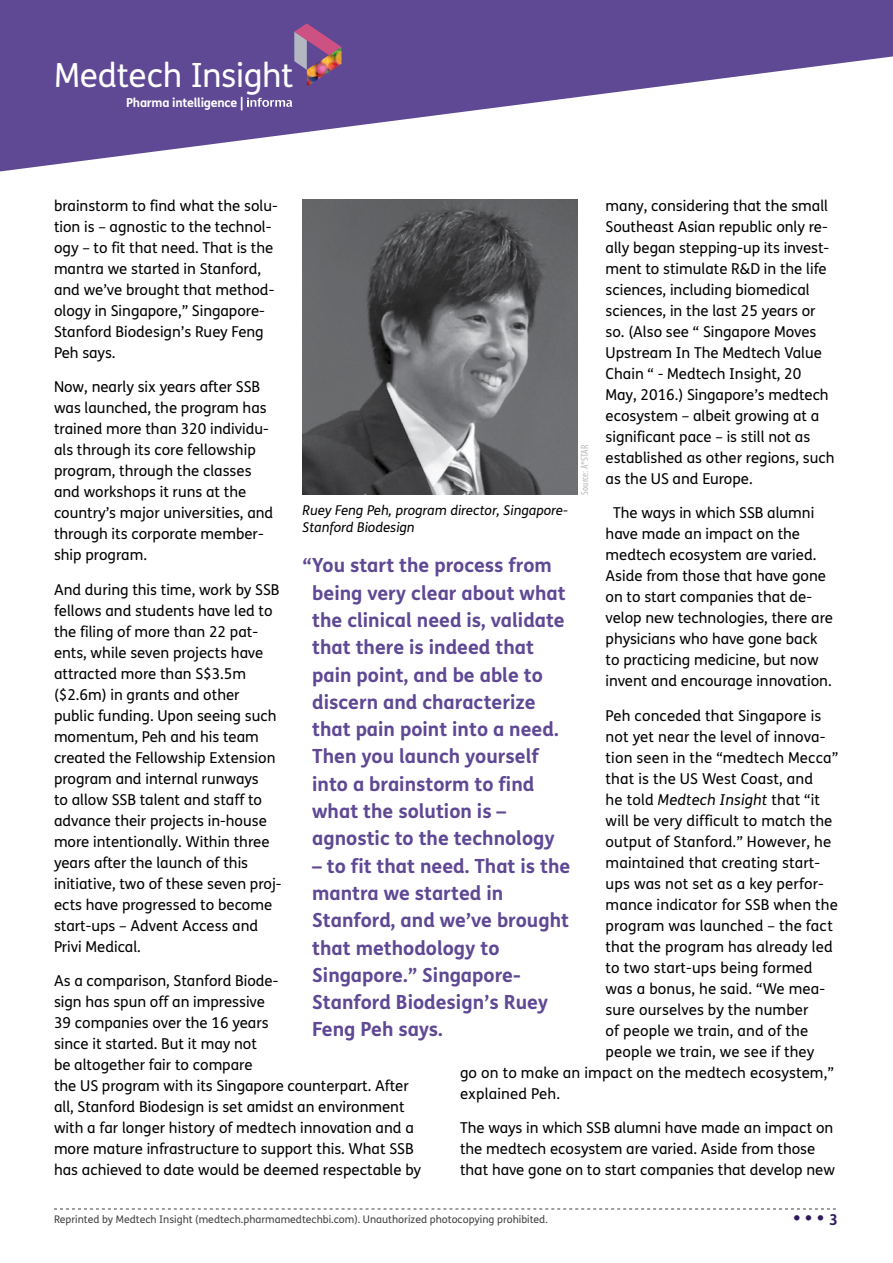
<style>
.page{position:relative;width:893px;height:1263px;background:#fff}
.page>*{position:absolute;margin:0;border:0;box-sizing:border-box;transform-origin:0 0}
.t1{font:33.45px "FS Me";letter-spacing:-.01em;color:#fff}
.t2{font:700 19.5px/27.3px "FS Me";color:#5f4894}
.t3{font:700 19.5px "FS Me";color:#32195c}
.t4{font:15px/21px "FS Me";color:#000}
.t5{font:italic 15px "FS Me";letter-spacing:.01em;color:#000}
.t6{font:italic 13.5px/16.5px "FS Me";color:#000}
.t7{font:700 12.45px "FS Me";letter-spacing:-.02em;color:#fff}
.t8{font:10.5px "FS Me";color:#414042}
.t9{font:condensed 10.5px "Myriad Pro";color:#bbb8b8}
.s1{font-style:normal}
.s2{font-size:15px}
</style>
<div class="page">
<svg style="left:54px;top:1208px;width:782px;height:1px"></svg>
<svg style="left:0;top:0;width:893px;height:171px;fill:#5f4894"></svg>
<img style="left:307px;top:70px;width:34px;height:17px">
<svg style="left:247px;top:98px;width:45px;height:9px"></svg>
<svg style="left:294px;top:23px;width:47px;height:47px;background:#9b668a"></svg>
<img style="left:302px;top:200px;width:275px;height:295px">
<h1 class="t1" style="left:54px;top:52px;width:241px">Medtech Insight</h1>
<p class="t7" style="left:126px;top:92px;width:119px">Pharma intelligence |</p>
<p class="t4" style="left:54px;top:195px;width:225px">brainstorm to find what the solu&shy;tion is – agnostic to the technol&shy;ogy – to fit that need. That is the mantra we started in Stanford, and we’ve brought that method&shy;ology in Singapore,” Singapore-<br>Stanford Biodesign’s Ruey Feng<br>Peh says.</p>
<p class="t4" style="left:54px;top:376px;width:221px">Now, nearly six years after SSB was launched, the program has trained more than 320 individu&shy;als through its core fellowship program, through the classes and workshops it runs at the country’s major universities, and through its corporate member&shy;ship program.</p>
<p class="t4" style="left:54px;top:579px;width:229px">And during this time, work by SSB fellows and students have led to the filing of more than 22 pat&shy;ents, while seven projects have attracted more than S$3.5m ($2.6m) in grants and other public funding. Upon seeing such momentum, Peh and his team created the Fellowship Extension program and internal runways<br>to allow SSB talent and staff to advance their projects in-house more intentionally. Within three years after the launch of this initiative, two of these seven proj&shy;ects have progressed to become start-ups – Advent Access and<br>Privi Medical.</p>
<p class="t4" style="left:54px;top:970px;width:369px">As a comparison, Stanford Biode-<br>sign has spun off an impressive<br>39 companies over the 16 years<br>since it started. But it may not<br>be altogether fair to compare<br>the US program with its Singapore counterpart. After all, Stanford Biodesign is set amidst an environment with a far longer history of medtech innovation and a more mature infrastructure to support this. What SSB has achieved to date would be deemed respectable by</p>
<p class="t4" style="left:606px;top:195px;width:230px">many, considering that the small<br>Southeast Asian republic only re&shy;ally began stepping-up its invest&shy;ment to stimulate R&amp;D in the life sciences, including biomedical sciences, in the last 25 years or so. (Also see “ Singapore Moves<br>Upstream In The Medtech Value<br>Chain “ - Medtech Insight, 20<br>May, 2016.) Singapore’s medtech ecosystem – albeit growing at a significant pace – is still not as established as other regions, such as the US and Europe.</p>
<p class="t4" style="left:606px;top:502px;width:229px;text-indent:8px">The ways in which SSB alumni have made an impact on the medtech ecosystem are varied.<br>Aside from those that have gone on to start companies that de&shy;velop new technologies, there are physicians who have gone back to practicing medicine, but now invent and encourage innovation.</p>
<p class="t4" style="left:606px;top:705px;width:217px">Peh conceded that Singapore is</p>
<p class="t4" style="left:606px;top:726px;width:221px">not yet near the level of innova-</p>
<p class="t4" style="left:606px;top:747px;width:234px">tion seen in the “medtech Mecca”</p>
<p class="t4" style="left:606px;top:768px;width:209px">that is the US West Coast, and</p>
<p class="t5" style="left:606px;top:789px;width:216px"><span class="s1">he told</span> Medtech Insight <span class="s1">that “it</span></p>
<p class="t4" style="left:606px;top:810px;width:228px">will be very difficult to match the</p>
<p class="t4" style="left:606px;top:831px;width:227px">output of Stanford.” However, he</p>
<p class="t4" style="left:606px;top:852px;width:216px">maintained that creating start-</p>
<p class="t4" style="left:606px;top:873px;width:220px">ups was not set as a key perfor-</p>
<p class="t4" style="left:606px;top:894px;width:234px">mance indicator for SSB when the</p>
<p class="t4" style="left:606px;top:915px;width:229px">program was launched – the fact</p>
<p class="t4" style="left:606px;top:936px;width:229px">that the program has already led</p>
<p class="t4" style="left:606px;top:957px;width:208px">to two start-ups being formed</p>
<p class="t4" style="left:606px;top:978px;width:221px">was a bonus, he said. “We mea-</p>
<p class="t4" style="left:606px;top:999px;width:204px">sure ourselves by the number</p>
<p class="t4" style="left:606px;top:1020px;width:204px">of people we train, and of the</p>
<p class="t4" style="left:606px;top:1041px;width:210px">people we train, we see if they</p>
<p class="t4" style="left:460px;top:1062px;width:375px">go on to make an impact on the medtech ecosystem,”</p>
<p class="t4" style="left:460px;top:1083px;width:101px">explained Peh.</p>
<p class="t4" style="left:460px;top:1117px;width:377px">The ways in which SSB alumni have made an impact on the medtech ecosystem are varied. Aside from those that have gone on to start companies that develop new</p>
<p class="t9" style="left:578px;top:494px;width:51px;rotate:-90deg">Source: A*STAR</p>
<p class="t6" style="left:302px;top:502px;width:267px">Ruey Feng Peh, program director, Singapore-<br>Stanford Biodesign</p>
<p class="t2" style="left:312px;top:551px;width:255px;text-indent:-10px">“You start the process from being very clear about what the clinical need is, validate that there is indeed that pain point, and be able to discern and characterize that pain point into a need.<br>Then you launch yourself into a brainstorm to find what the solution is – agnostic to the technology</p>
<h2 class="t2" style="left:312px;top:851px;width:260px">– to fit that need. That is the mantra we started in<br>Stanford, and we’ve brought that methodology to<br>Singapore.” Singapore-<br>Stanford Biodesign’s Ruey<br>Feng Peh says.</h2>
<p class="t8" style="left:54px;top:1212px;width:495px">Reprinted by Medtech Insight (medtech.pharmamedtechbi.com). Unauthorized photocopying prohibited.</p>
<h2 class="t3" style="left:793px;top:1203px;width:46px">• • • <span class="s2">3</span></h2>
</div>
